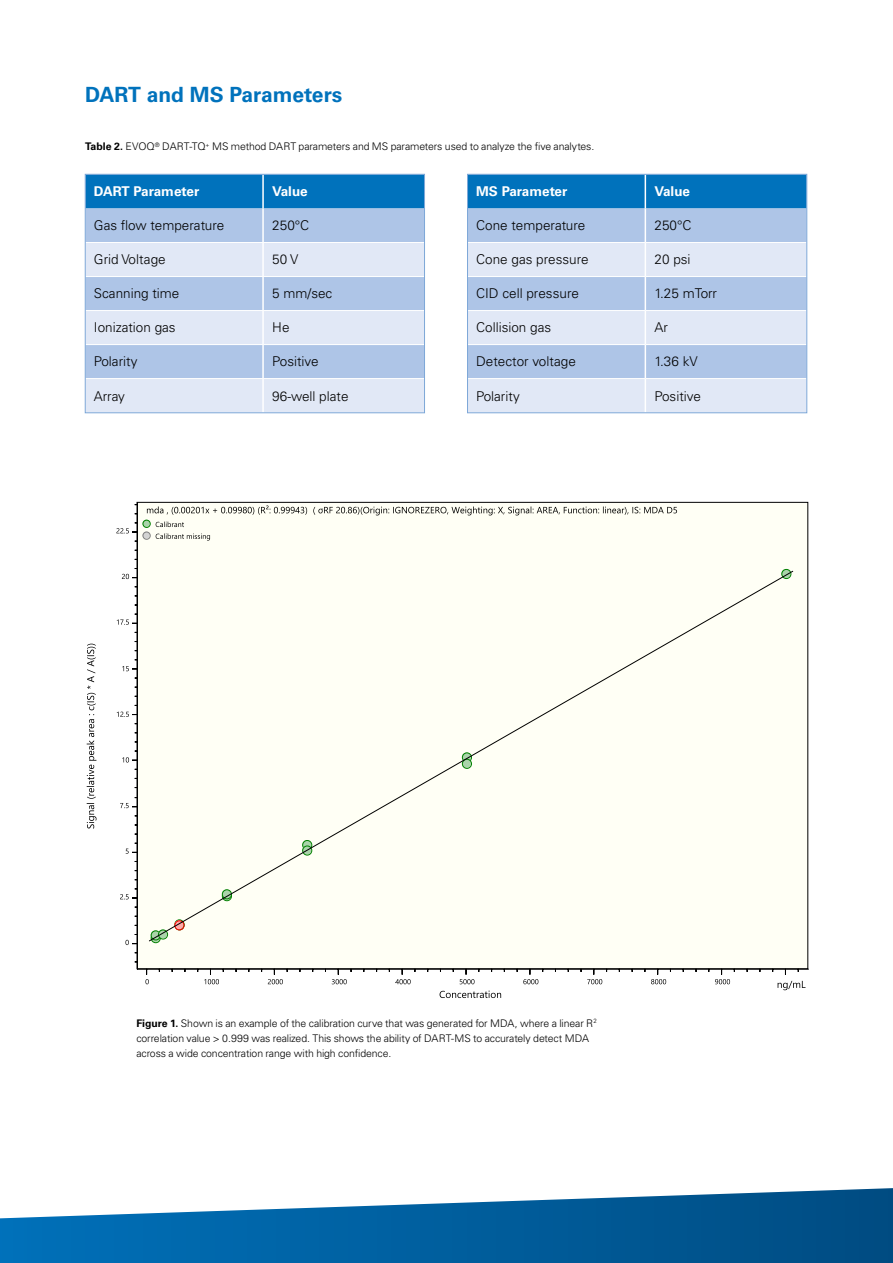
<style>
.page{position:relative;width:893px;height:1263px;background:#fff}
.page>*{position:absolute;margin:0;border:0;box-sizing:border-box;transform-origin:0 0}
.t1{font:700 21px "Univers LT Std";color:#0072bc}
.t2{font:300 13.5px "Univers LT Std";color:#000}
.t3{font:700 13.5px "Univers LT Std";color:#fff}
.t4{font:300 10.5px/15px "Univers LT Std";letter-spacing:-.01em;color:#000}
.s1{font-weight:700}
</style>
<div class="page">
<svg style="left:0;top:1188px;width:893px;height:75px"></svg>
<div style="left:87px;top:176px;width:336px;height:32px;background:#0072bc"></div>
<div style="left:87px;top:208px;width:336px;height:34px;background:#aec5e7"></div>
<svg style="left:87px;top:243px;width:336px;height:168px;background:#ccd9ef"></svg>
<hr style="left:262px;top:174px;width:2px;height:34px;background:#fff">
<hr style="left:262px;top:208px;width:2px;height:34px;background:#fff">
<hr style="left:262px;top:243px;width:2px;height:33px;background:#fff">
<hr style="left:262px;top:277px;width:2px;height:33px;background:#fff">
<hr style="left:262px;top:311px;width:2px;height:33px;background:#fff">
<hr style="left:262px;top:345px;width:2px;height:33px;background:#fff">
<hr style="left:262px;top:379px;width:2px;height:34px;background:#fff">
<hr style="left:85px;top:276px;width:178px;height:1px;background:#fff">
<hr style="left:263px;top:276px;width:161px;height:1px;background:#fff">
<hr style="left:85px;top:310px;width:178px;height:1px;background:#fff">
<hr style="left:263px;top:310px;width:161px;height:1px;background:#fff">
<hr style="left:85px;top:344px;width:178px;height:1px;background:#fff">
<hr style="left:263px;top:344px;width:161px;height:1px;background:#fff">
<hr style="left:85px;top:378px;width:178px;height:1px;background:#fff">
<hr style="left:263px;top:378px;width:161px;height:1px;background:#fff">
<div style="left:85px;top:174px;width:340px;height:239px;border:1px solid #7da7d8"></div>
<div style="left:469px;top:176px;width:336px;height:32px;background:#0072bc"></div>
<div style="left:469px;top:208px;width:336px;height:34px;background:#aec5e7"></div>
<svg style="left:469px;top:243px;width:336px;height:168px;background:#ccdaef"></svg>
<hr style="left:645px;top:174px;width:1px;height:34px;background:#fff">
<hr style="left:645px;top:208px;width:1px;height:34px;background:#fff">
<hr style="left:645px;top:243px;width:1px;height:33px;background:#fff">
<hr style="left:645px;top:277px;width:1px;height:33px;background:#fff">
<hr style="left:645px;top:311px;width:1px;height:33px;background:#fff">
<hr style="left:645px;top:345px;width:1px;height:33px;background:#fff">
<hr style="left:645px;top:379px;width:1px;height:34px;background:#fff">
<hr style="left:468px;top:276px;width:177px;height:1px;background:#fff">
<hr style="left:645px;top:276px;width:162px;height:1px;background:#fff">
<hr style="left:468px;top:310px;width:177px;height:1px;background:#fff">
<hr style="left:645px;top:310px;width:162px;height:1px;background:#fff">
<hr style="left:468px;top:344px;width:177px;height:1px;background:#fff">
<hr style="left:645px;top:344px;width:162px;height:1px;background:#fff">
<hr style="left:468px;top:378px;width:177px;height:1px;background:#fff">
<hr style="left:645px;top:378px;width:162px;height:1px;background:#fff">
<div style="left:467px;top:174px;width:340px;height:239px;border:1px solid #7da7d8"></div>
<svg style="left:136px;top:501px;width:673px;height:1px"></svg>
<svg style="left:87px;top:644px;width:9px;height:184px"></svg>
<svg style="left:116px;top:502px;width:693px;height:496px"></svg>
<h1 class="t1" style="left:85px;top:82px;width:259px">DART and MS Parameters</h1>
<p class="t4" style="left:85px;top:139px;width:511px"><span class="s1">Table 2.</span> EVOQ<sup>®</sup> DART-TQ<sup>+</sup> MS method DART parameters and MS parameters used to analyze the five analytes.</p>
<p class="t3" style="left:94px;top:184px;width:107px">DART Parameter</p>
<p class="t3" style="left:272px;top:184px;width:37px">Value</p>
<p class="t2" style="left:94px;top:217px;width:132px">Gas flow temperature</p>
<p class="t2" style="left:272px;top:217px;width:38px">250°C</p>
<p class="t2" style="left:94px;top:251px;width:73px">Grid Voltage</p>
<p class="t2" style="left:272px;top:251px;width:28px">50 V</p>
<p class="t2" style="left:94px;top:285px;width:87px">Scanning time</p>
<p class="t2" style="left:272px;top:285px;width:62px">5 mm/sec</p>
<p class="t2" style="left:94px;top:320px;width:83px">Ionization gas</p>
<p class="t2" style="left:272px;top:320px;width:19px">He</p>
<p class="t2" style="left:94px;top:354px;width:45px">Polarity</p>
<p class="t2" style="left:272px;top:354px;width:48px">Positive</p>
<p class="t2" style="left:94px;top:388px;width:33px">Array</p>
<p class="t2" style="left:272px;top:388px;width:78px">96-well plate</p>
<p class="t3" style="left:476px;top:184px;width:93px">MS Parameter</p>
<p class="t3" style="left:655px;top:184px;width:37px">Value</p>
<p class="t2" style="left:476px;top:217px;width:111px">Cone temperature</p>
<p class="t2" style="left:655px;top:217px;width:38px">250°C</p>
<p class="t2" style="left:476px;top:251px;width:114px">Cone gas pressure</p>
<p class="t2" style="left:655px;top:251px;width:38px">20 psi</p>
<p class="t2" style="left:476px;top:285px;width:104px">CID cell pressure</p>
<p class="t2" style="left:655px;top:285px;width:64px">1.25 mTorr</p>
<p class="t2" style="left:476px;top:320px;width:77px">Collision gas</p>
<p class="t2" style="left:655px;top:320px;width:15px">Ar</p>
<p class="t2" style="left:476px;top:354px;width:101px">Detector voltage</p>
<p class="t2" style="left:655px;top:354px;width:45px">1.36 kV</p>
<p class="t2" style="left:476px;top:388px;width:45px">Polarity</p>
<p class="t2" style="left:655px;top:388px;width:48px">Positive</p>
<p class="t4" style="left:136px;top:1015px;width:462px"><span class="s1">Figure 1.</span> Shown is an example of the calibration curve that was generated for MDA, where a linear R<sup>2 </sup>correlation value &gt; 0.999 was realized. This shows the ability of DART-MS to accurately detect MDA across a wide concentration range with high confidence.</p>
</div>
